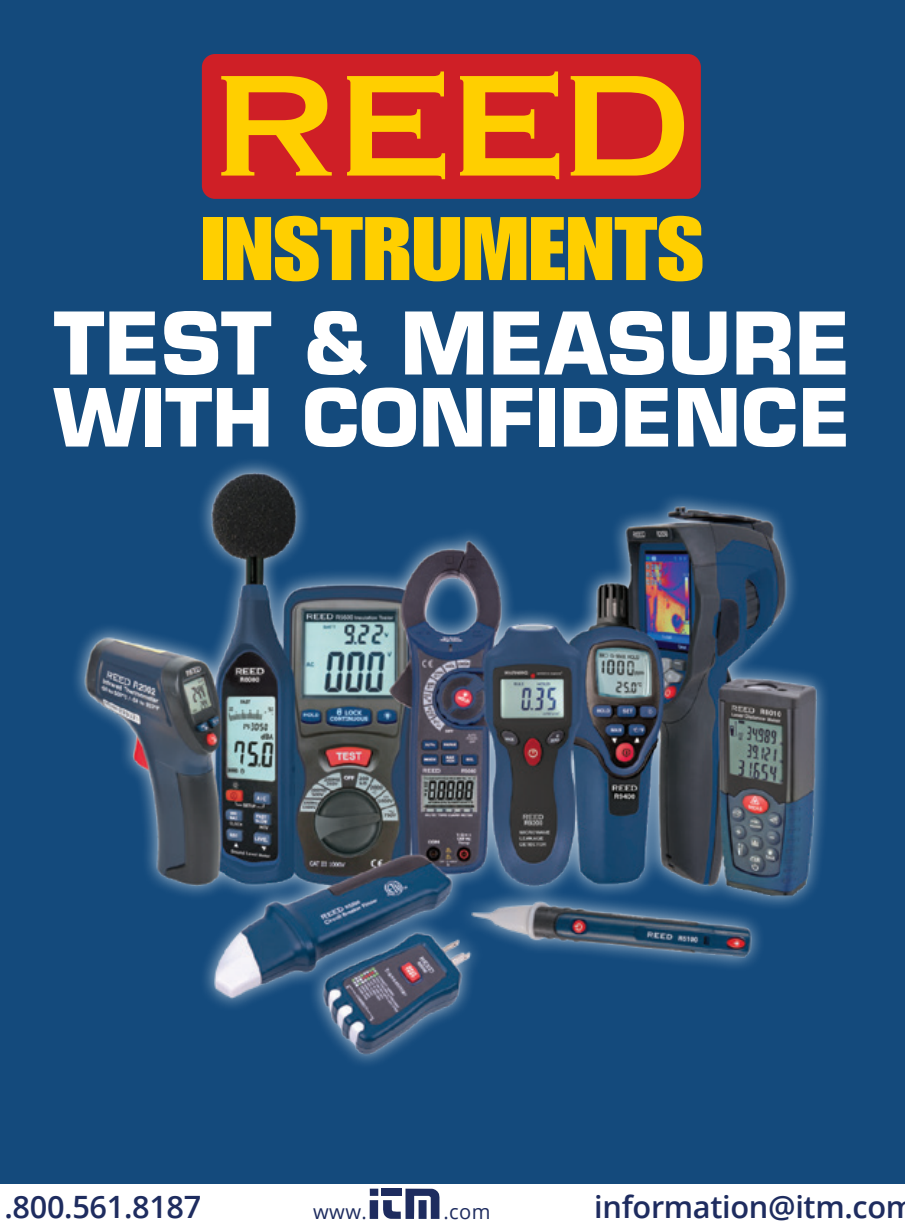
<style>
.page{position:relative;width:905px;height:1229px;background:#fff}
.page>*{position:absolute;margin:0;border:0;box-sizing:border-box;transform-origin:0 0}
.t1{font:700 84px "Eurostile LT Std";color:#fff}
.t2{font:700 78px "Eurostile LT Std";color:#fff}
.t3{font:600 30.6px "Open Sans";letter-spacing:-.01em;color:#1e2c5f}
.t4{font:20.1px "Open Sans";letter-spacing:.02em;color:#1e2c5f}
</style>
<div class="page">
<div style="left:0;top:0;width:904px;height:1228px;background:#144a7c"></div>
<img style="left:75px;top:462px;width:751px;height:602px">
<div style="left:202px;top:54px;width:499px;height:145px;background:#cf1f26;border-radius:13px"></div>
<svg style="left:221px;top:76px;width:111px;height:100px"></svg>
<svg style="left:347px;top:71px;width:98px;height:108px"></svg>
<svg style="left:460px;top:71px;width:99px;height:108px"></svg>
<svg style="left:570px;top:76px;width:114px;height:100px"></svg>
<div style="left:203px;top:217px;width:20px;height:63px;background:#ffcf00"></div>
<svg style="left:227px;top:216px;width:475px;height:65px"></svg>
<div style="left:0;top:1184px;width:904px;height:44px;background:#fff"></div>
<div style="left:370px;top:1188px;width:8px;height:7px;background:#1e2c5f"></div>
<div style="left:369px;top:1200px;width:9px;height:18px;background:#1e2c5f"></div>
<svg style="left:382px;top:1188px;width:57px;height:30px"></svg>
<h1 class="t1" style="left:54px;top:292px;width:798px">TEST &amp; MEASURE</h1>
<h2 class="t2" style="left:54px;top:369px;width:798px">WITH CONFIDENCE</h2>
<p class="t3" style="left:4px;top:1186px;width:198px">.800.561.8187</p>
<p class="t4" style="left:313px;top:1198px;width:55px">www.</p>
<p class="t4" style="left:443px;top:1198px;width:49px">.com</p>
<p class="t3" style="left:594px;top:1186px;width:322px">information@itm.com</p>
</div>
